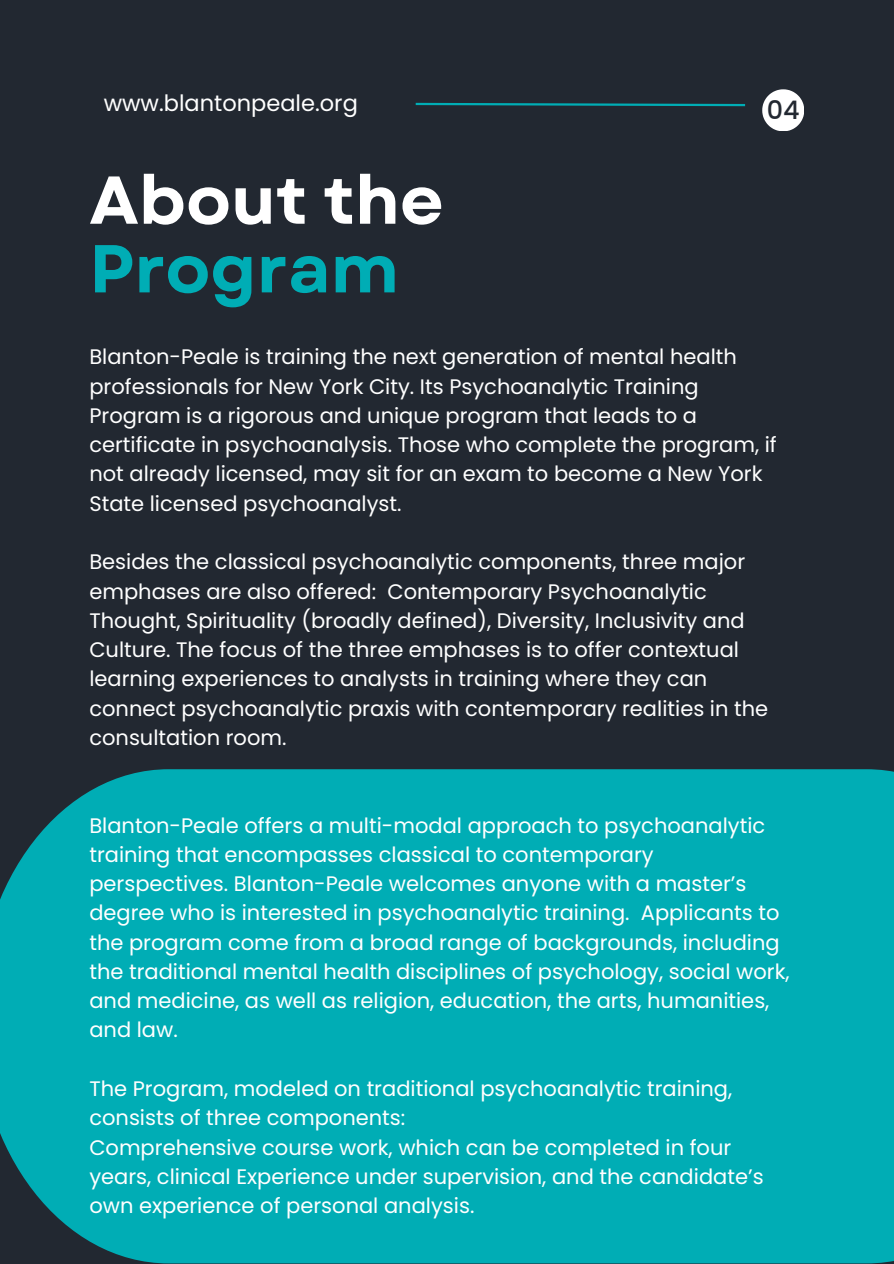
<style>
.page{position:relative;width:894px;height:1264px;background:#fff}
.page>*{position:absolute;margin:0;border:0;box-sizing:border-box;transform-origin:0 0}
.t1{font:700 67.5px/68.7px "Garet";color:#fff}
.t2{font:500 25.5px "Poppins";color:#222831}
.t3{font:22.5px "Poppins";color:#fff}
.t4{font:21px/29.2px "Poppins";color:#fff}
.s1{color:#00adb5}
</style>
<div class="page">
<div style="left:0;top:0;width:893px;height:1263px;background:#222831"></div>
<svg style="left:415px;top:102px;width:331px;height:5px"></svg>
<svg style="left:762px;top:89px;width:41px;height:42px"></svg>
<div style="left:0;top:769px;width:893px;height:494px;background:#00adb5"></div>
<p class="t3" style="left:104px;top:87px;width:256px">www.blantonpeale.org</p>
<h1 class="t2" style="left:766px;top:92px;width:34px">04</h1>
<p class="t1" style="left:89px;top:166px;width:356px">About the<br><span class="s1">Program</span></p>
<p class="t4" style="left:89px;top:342px;width:688px">Blanton-Peale is training the next generation of mental health professionals for New York City. Its Psychoanalytic Training Program is a rigorous and unique program that leads to a certificate in psychoanalysis. Those who complete the program, if not already licensed, may sit for an exam to become a New York State licensed psychoanalyst.</p>
<p class="t4" style="left:89px;top:547px;width:680px">Besides the classical psychoanalytic components, three major emphases are also offered: Contemporary Psychoanalytic Thought, Spirituality (broadly defined), Diversity, Inclusivity and Culture. The focus of the three emphases is to offer contextual learning experiences to analysts in training where they can connect psychoanalytic praxis with contemporary realities in the consultation room.</p>
<p class="t4" style="left:89px;top:810px;width:701px">Blanton-Peale offers a multi-modal approach to psychoanalytic training that encompasses classical to contemporary perspectives. Blanton-Peale welcomes anyone with a master’s degree who is interested in psychoanalytic training. Applicants to the program come from a broad range of backgrounds, including the traditional mental health disciplines of psychology, social work, and medicine, as well as religion, education, the arts, humanities, and law.</p>
<p class="t4" style="left:89px;top:1074px;width:644px">The Program, modeled on traditional psychoanalytic training, consists of three components:</p>
<p class="t4" style="left:89px;top:1132px;width:675px">Comprehensive course work, which can be completed in four years, clinical Experience under supervision, and the candidate’s own experience of personal analysis.</p>
</div>
